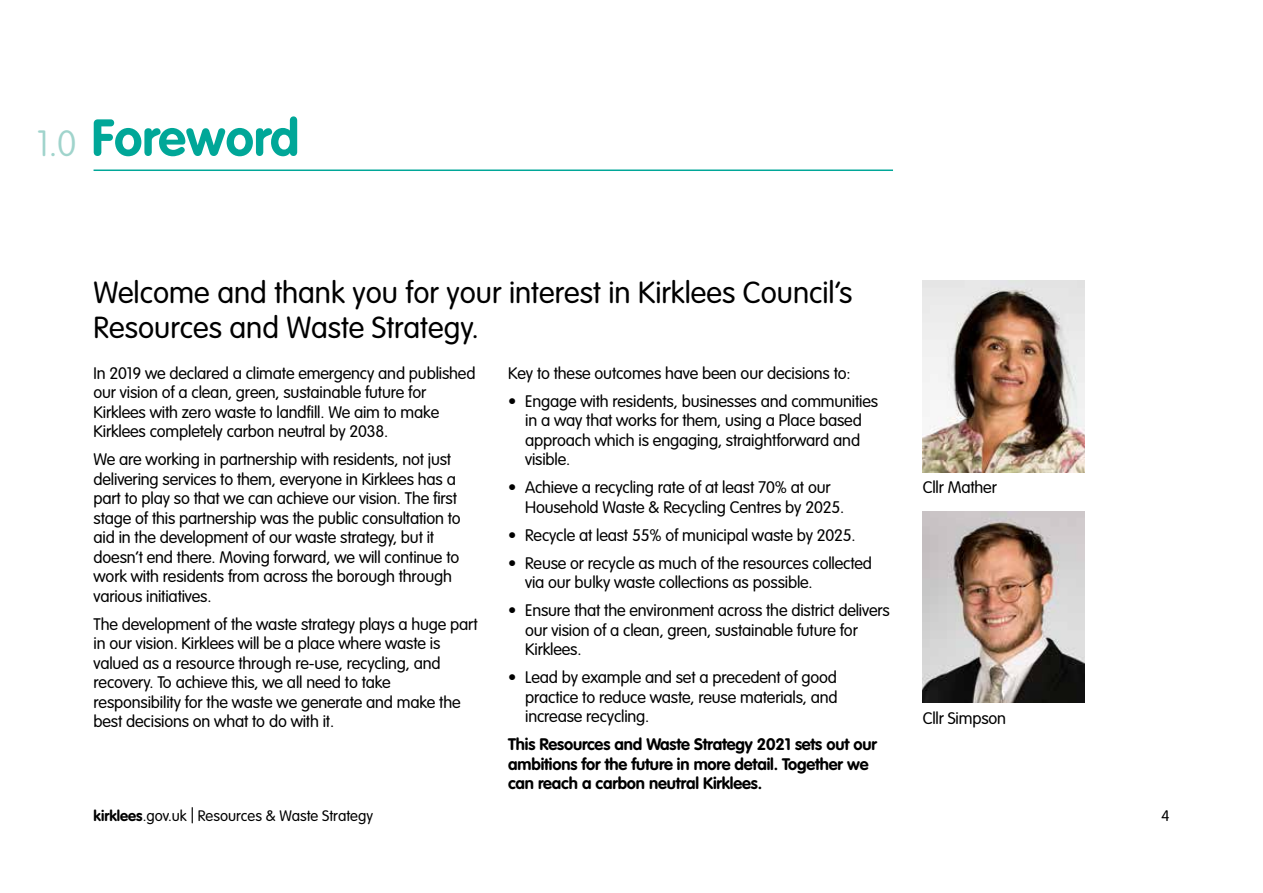
<style>
.page{position:relative;width:1263px;height:893px;background:#fff}
.page>*{position:absolute;margin:0;border:0;box-sizing:border-box;transform-origin:0 0}
.t1{font:700 51px "VAG Rounded LT";color:#00a798}
.t2{font:100 36px "VAG Rounded LT";color:#a0d4cc}
.t3{font:300 30px/34.5px "VAG Rounded LT";color:#000}
.t4{font:300 16.5px/19.5px "VAG Rounded LT";letter-spacing:-.01em;color:#000}
.t5{font:700 16.5px/19.5px "VAG Rounded LT";letter-spacing:-.01em;color:#000}
.t6{font:300 15px "VAG Rounded LT";color:#000}
.s1{font-weight:700}
</style>
<div class="page">
<hr style="left:94px;top:169px;width:799px;height:2px;background:#00a798">
<img style="left:923px;top:281px;width:161px;height:191px">
<img style="left:923px;top:511px;width:161px;height:192px">
<h2 class="t2" style="left:37px;top:122px;width:41px">1.0</h2>
<h1 class="t1" style="left:91px;top:108px;width:209px">Foreword</h1>
<h3 class="t3" style="left:94px;top:277px;width:760px">Welcome and thank you for your interest in Kirklees Council’s<br>Resources and Waste Strategy.</h3>
<p class="t4" style="left:94px;top:364px;width:383px">In 2019 we declared a climate emergency and published our vision of a clean, green, sustainable future for Kirklees with zero waste to landfill. We aim to make Kirklees completely carbon neutral by 2038.</p>
<p class="t4" style="left:94px;top:450px;width:369px">We are working in partnership with residents, not just delivering services to them, everyone in Kirklees has a part to play so that we can achieve our vision. The first stage of this partnership was the public consultation to aid in the development of our waste strategy, but it doesn’t end there. Moving forward, we will continue to work with residents from across the borough through various initiatives.</p>
<p class="t4" style="left:94px;top:615px;width:386px">The development of the waste strategy plays a huge part in our vision. Kirklees will be a place where waste is valued as a resource through re-use, recycling, and recovery. To achieve this, we all need to take responsibility for the waste we generate and make the best decisions on what to do with it.</p>
<p class="t4" style="left:508px;top:364px;width:344px">Key to these outcomes have been our decisions to:</p>
<p class="t4" style="left:525px;top:392px;width:355px;text-indent:-17px">• Engage with residents, businesses and communities in a way that works for them, using a Place based approach which is engaging, straightforward and visible.</p>
<p class="t4" style="left:525px;top:478px;width:320px;text-indent:-17px">• Achieve a recycling rate of at least 70% at our<br>Household Waste &amp; Recycling Centres by 2025.</p>
<p class="t4" style="left:508px;top:526px;width:349px">• Recycle at least 55% of municipal waste by 2025.</p>
<p class="t4" style="left:525px;top:554px;width:348px;text-indent:-17px">• Reuse or recycle as much of the resources collected via our bulky waste collections as possible.</p>
<p class="t4" style="left:525px;top:601px;width:366px;text-indent:-17px">• Ensure that the environment across the district delivers our vision of a clean, green, sustainable future for<br>Kirklees.</p>
<p class="t4" style="left:525px;top:668px;width:314px;text-align:justify;text-indent:-17px">• Lead by example and set a precedent of good practice to reduce waste, reuse materials, and increase recycling.</p>
<p class="t5" style="left:508px;top:735px;width:370px">This Resources and Waste Strategy 2021 sets out our ambitions for the future in more detail. Together we can reach a carbon neutral Kirklees.</p>
<p class="t4" style="left:923px;top:478px;width:76px">Cllr Mather</p>
<p class="t4" style="left:923px;top:709px;width:85px">Cllr Simpson</p>
<p class="t6" style="left:94px;top:807px;width:281px"><span class="s1">kirklees</span>.gov.uk | Resources &amp; Waste Strategy</p>
<p class="t6" style="left:1161px;top:807px;width:10px">4</p>
</div>
